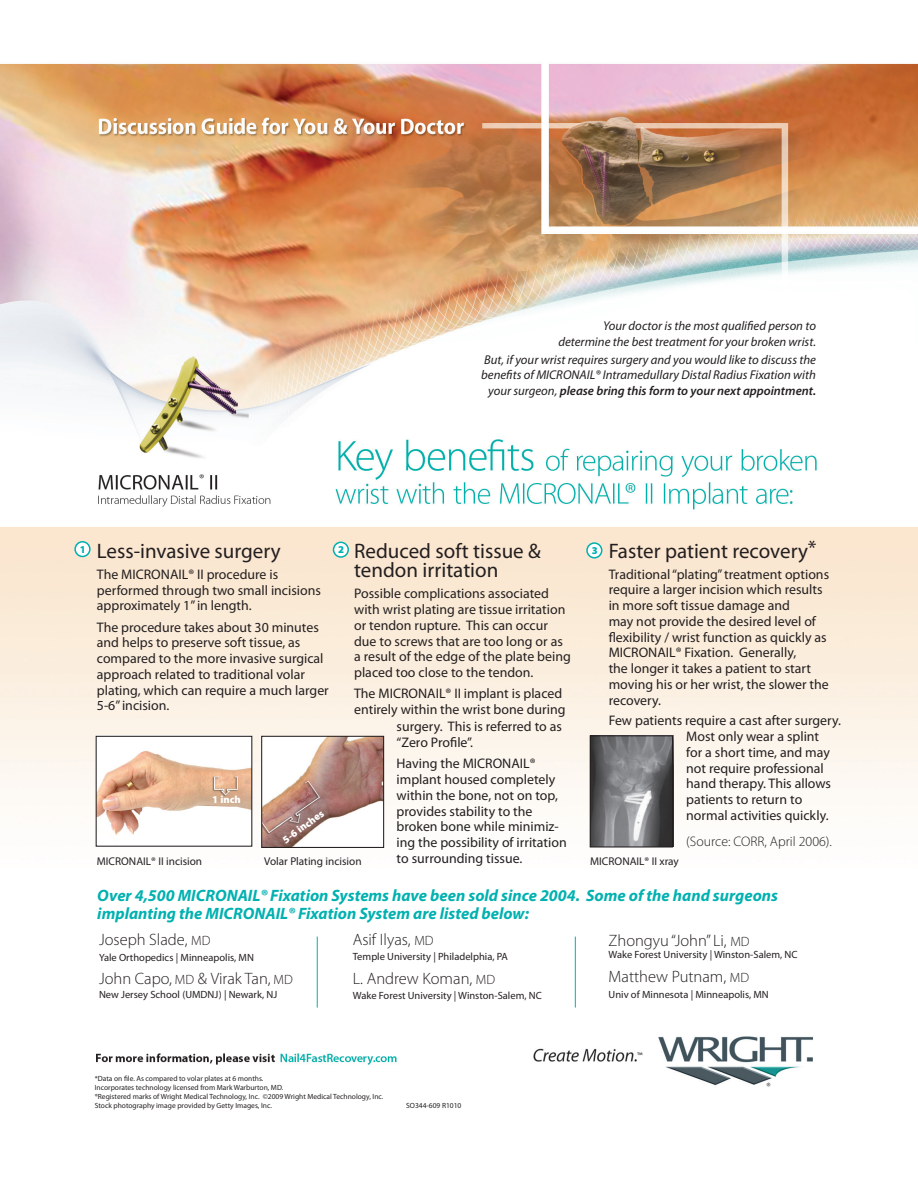
<style>
.page{position:relative;width:918px;height:1188px;background:#fff}
.page>*{position:absolute;margin:0;border:0;box-sizing:border-box;transform-origin:0 0}
.t1{font:21px/19.5px "Myriad Pro";color:#231f20}
.t2{font:italic 700 16.5px/18px "Myriad Pro";color:#00b1b0}
.t3{font:300 16.5px "Myriad Pro";color:#231f20}
.t4{font:13.8px/15.8px "Myriad Pro";color:#231f20}
.t5{font:300 13.8px "Myriad Pro";color:#231f20}
.t6{font:italic 12.75px/15.8px "Myriad Pro";color:#231f20;text-align:right}
.t7{font:11.25px "Myriad Pro";color:#231f20}
.t8{font:10.5px "Myriad Pro";color:#231f20}
.t9{font:900 10.5px "Myriad Pro";color:#fff}
.t10{font:900 10.5px "Myriad Pro";color:#00b1b0}
.t11{font:7.5px/9px "Myriad Pro";color:#231f20}
.s1{font-weight:600}
.s2{font-size:13.5px}
</style>
<div class="page">
<img style="left:0;top:63px;width:918px;height:1024px">
<img style="left:592px;top:736px;width:82px;height:111px">
<img style="left:98px;top:738px;width:152px;height:107px">
<div style="left:75px;top:542px;width:15px;height:14px;background:#fff;border-radius:50%"></div>
<div style="left:74px;top:541px;width:17px;height:16px;border:2px solid #00b1b0;border-radius:50%"></div>
<img style="left:263px;top:738px;width:119px;height:108px">
<div style="left:96px;top:736px;width:156px;height:111px;border:1px solid #231f20"></div>
<div style="left:261px;top:736px;width:123px;height:112px;border:1px solid #231f20"></div>
<div style="left:334px;top:542px;width:14px;height:15px;background:#fff;border-radius:50%"></div>
<div style="left:333px;top:542px;width:16px;height:16px;border:2px solid #00b1b0;border-radius:50%"></div>
<div style="left:587px;top:543px;width:15px;height:15px;background:#fff;border-radius:50%"></div>
<div style="left:586px;top:542px;width:16px;height:17px;border:2px solid #00b1b0;border-radius:50%"></div>
<hr style="left:317px;top:937px;width:1px;height:71px;background:#00b1b0">
<hr style="left:575px;top:937px;width:1px;height:71px;background:#00b1b0">
<div style="left:590px;top:735px;width:83px;height:112px;border:1px solid #231f20"></div>
<p class="t6" style="left:558px;top:318px;width:259px">Your doctor is the most qualified person to determine the best treatment for your broken wrist.</p>
<p class="t6" style="left:481px;top:351px;width:336px;text-align:center">But, if your wrist requires surgery and you would like to discuss the benefits of MICRONAIL® Intramedullary Distal Radius Fixation with your surgeon, <span class="s1">please bring this form to your next appointment.</span></p>
<h1 class="t1" style="left:609px;top:540px;width:209px">Faster patient recovery*</h1>
<p class="t4" style="left:609px;top:566px;width:222px">Traditional “plating” treatment options require a larger incision which results in more soft tissue damage and<br>may not provide the desired level of flexibility / wrist function as quickly as MICRONAIL® Fixation. Generally,<br>the longer it takes a patient to start moving his or her wrist, the slower the recovery.</p>
<p class="t4" style="left:609px;top:712px;width:234px">Few patients require a cast after surgery.</p>
<h1 class="t1" style="left:354px;top:541px;width:188px">Reduced soft tissue &amp; tendon irritation</h1>
<p class="t4" style="left:354px;top:586px;width:218px">Possible complications associated with wrist plating are tissue irritation or tendon rupture. This can occur due to screws that are too long or as a result of the edge of the plate being placed too close to the tendon.</p>
<p class="t4" style="left:354px;top:685px;width:213px">The MICRONAIL® II implant is placed entirely within the wrist bone during</p>
<h1 class="t1" style="left:97px;top:541px;width:185px">Less-invasive surgery</h1>
<p class="t4" style="left:97px;top:566px;width:226px">The MICRONAIL® II procedure is performed through two small incisions approximately 1” in length.</p>
<p class="t4" style="left:97px;top:619px;width:233px">The procedure takes about 30 minutes and helps to preserve soft tissue, as compared to the more invasive surgical approach related to traditional volar plating, which can require a much larger 5-6” incision.</p>
<p class="t10" style="left:80px;top:543px;width:8px">1</p>
<p class="t10" style="left:338px;top:544px;width:8px">2</p>
<p class="t10" style="left:592px;top:545px;width:8px">3</p>
<p class="t4" style="left:397px;top:719px;width:167px">surgery. This is referred to as “Zero Profile”.</p>
<p class="t4" style="left:397px;top:756px;width:172px">Having the MICRONAIL® implant housed completely within the bone, not on top, provides stability to the broken bone while minimiz&shy;ing the possibility of irritation to surrounding tissue.</p>
<p class="t4" style="left:686px;top:728px;width:146px">Most only wear a splint for a short time, and may not require professional hand therapy. This allows patients to return to normal activities quickly.</p>
<p class="t5" style="left:686px;top:834px;width:147px">(Source: CORR, April 2006).</p>
<p class="t9" style="left:212px;top:794px;width:30px">1 inch</p>
<p class="t9" style="left:280px;top:836px;width:50px;rotate:-36deg">5-6 inches</p>
<p class="t7" style="left:97px;top:854px;width:107px">MICRONAIL® II incision</p>
<p class="t7" style="left:264px;top:854px;width:99px">Volar Plating incision</p>
<p class="t7" style="left:590px;top:854px;width:90px">MICRONAIL® II xray</p>
<p class="t2" style="left:97px;top:886px;width:682px">Over 4,500 MICRONAIL® Fixation Systems have been sold since 2004. Some of the hand surgeons implanting the MICRONAIL® Fixation System are listed below:</p>
<p class="t3" style="left:99px;top:931px;width:113px">Joseph Slade, <span class="s2">MD</span></p>
<p class="t8" style="left:99px;top:951px;width:156px">Yale Orthopedics | Minneapolis, MN</p>
<p class="t3" style="left:99px;top:969px;width:195px">John Capo, <span class="s2">MD</span> &amp; Virak Tan, <span class="s2">MD</span></p>
<p class="t8" style="left:99px;top:988px;width:180px">New Jersey School (UMDNJ) | Newark, NJ</p>
<p class="t3" style="left:353px;top:931px;width:82px">Asif Ilyas, <span class="s2">MD</span></p>
<p class="t8" style="left:353px;top:950px;width:157px">Temple University | Philadelphia, PA</p>
<p class="t3" style="left:353px;top:970px;width:144px">L. Andrew Koman, <span class="s2">MD</span></p>
<p class="t8" style="left:353px;top:989px;width:190px">Wake Forest University | Winston-Salem, NC</p>
<p class="t11" style="left:95px;top:1074px;width:290px">*Data on file. As compared to volar plates at 6 months.<br>Incorporates technology licensed from Mark Warburton, MD.<br>®Registered marks of Wright Medical Technology, Inc. ©2009 Wright Medical Technology, Inc.<br>Stock photography image provided by Getty Images, Inc.</p>
<p class="t11" style="left:406px;top:1101px;width:57px">SO344-609 R1010</p>
<p class="t3" style="left:609px;top:931px;width:143px">Zhongyu “John” Li, <span class="s2">MD</span></p>
<p class="t8" style="left:609px;top:948px;width:190px">Wake Forest University | Winston-Salem, NC</p>
<p class="t3" style="left:609px;top:968px;width:142px">Matthew Putnam, <span class="s2">MD</span></p>
<p class="t8" style="left:609px;top:988px;width:162px">Univ of Minnesota | Minneapolis, MN</p>
</div>
